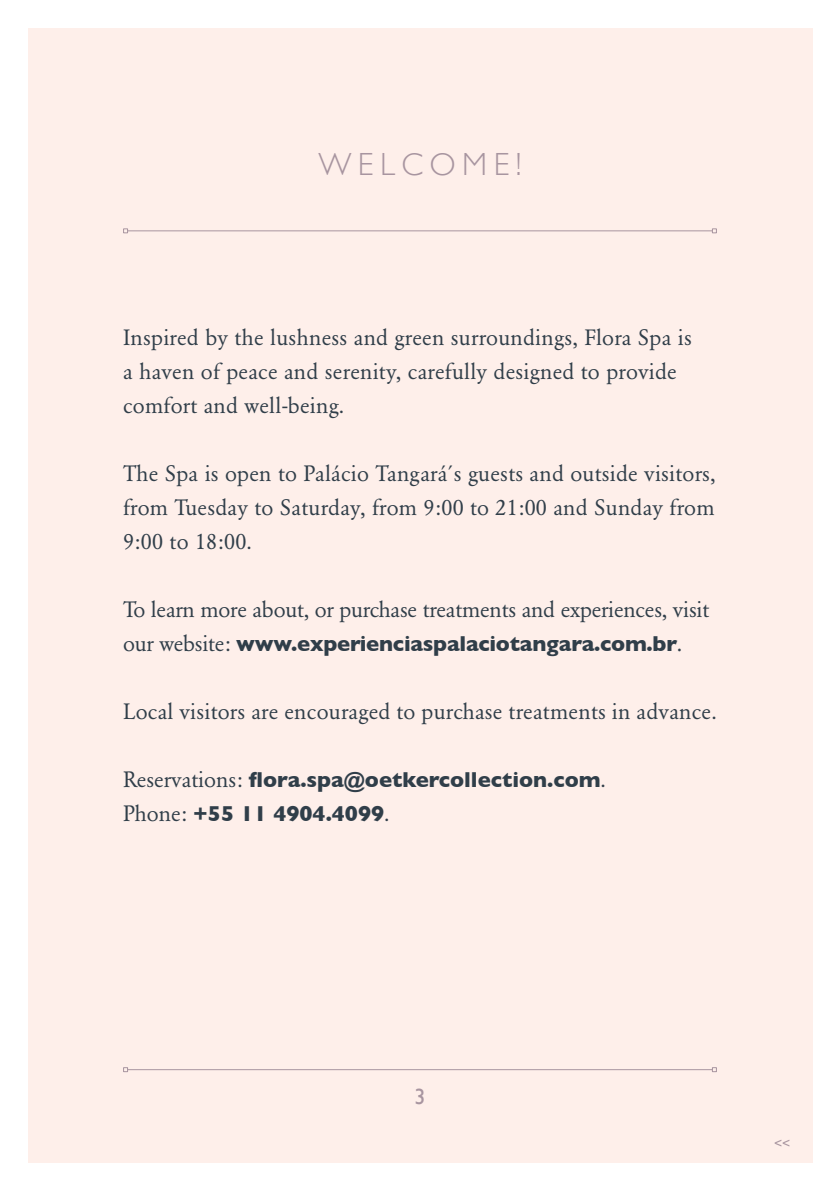
<style>
.page{position:relative;width:840px;height:1191px;background:#fff}
.page>*{position:absolute;margin:0;border:0;box-sizing:border-box;transform-origin:0 0}
.t1{font:300 32px "Gill Sans";letter-spacing:.2em;color:#a895a0}
.t2{font:22px/34px "Garamond BE";letter-spacing:.01em;color:#303e49}
.t3{font:700 22px/34px "Gill Sans";letter-spacing:-.01em;color:#303e49}
.t4{font:22px "Garamond BE";letter-spacing:-.01em;color:#303e49}
.t5{font:22px "Gill Sans";color:#a895a0}
.t6{font:14px "Gill Sans";color:#a895a0}
.s1{font-family:"Garamond BE";font-weight:400}
.s2{font-weight:400}
</style>
<div class="page">
<div style="left:28px;top:28px;width:784px;height:1134px;background:#feefea"></div>
<hr style="left:127px;top:230px;width:585px;height:1px;background:#a895a0">
<svg style="left:123px;top:228px;width:5px;height:5px"></svg>
<svg style="left:711px;top:228px;width:5px;height:5px"></svg>
<hr style="left:127px;top:1069px;width:585px;height:1px;background:#a895a0">
<svg style="left:123px;top:1067px;width:5px;height:5px"></svg>
<svg style="left:711px;top:1067px;width:5px;height:5px"></svg>
<h1 class="t1" style="left:318px;top:139px;width:204px">WELCOME!</h1>
<p class="t2" style="left:123px;top:320px;width:570px">Inspired by the lushness and green surroundings, Flora Spa is a haven of peace and serenity, carefully designed to provide comfort and well-being.</p>
<p class="t2" style="left:123px;top:456px;width:594px;text-align:justify">The Spa is open to Palácio Tangará´s guests and outside visitors, from Tuesday to Saturday, from 9:00 to 21:00 and Sunday from 9:00 to 18:00.</p>
<p class="t4" style="left:123px;top:596px;width:587px">To learn more about, or purchase treatments and experiences, visit</p>
<p class="t3" style="left:123px;top:626px;width:560px"><span class="s1">our website:</span> www.experienciaspalaciotangara.com.br<span class="s2">.</span></p>
<p class="t2" style="left:123px;top:694px;width:595px">Local visitors are encouraged to purchase treatments in advance.</p>
<p class="t3" style="left:123px;top:762px;width:484px"><span class="s1">Reservations:</span> flora.spa@oetkercollection.com<span class="s1">.<br>Phone:</span> +55 11 4904.4099<span class="s1">.</span></p>
<p class="t5" style="left:414px;top:1083px;width:12px">3</p>
<p class="t6" style="left:773px;top:1134px;width:18px">&lt;&lt;</p>
</div>
